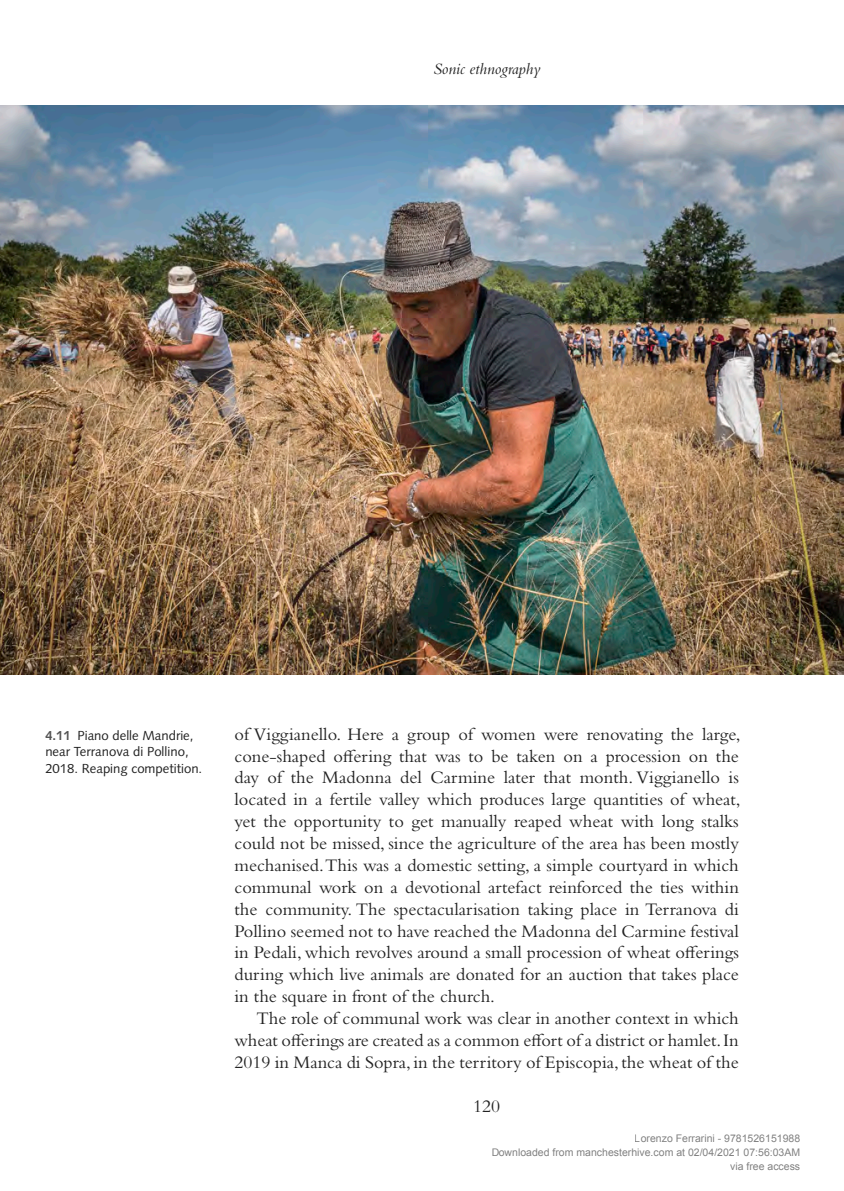
<style>
.page{position:relative;width:844px;height:1191px;background:#fff}
.page>*{position:absolute;margin:0;border:0;box-sizing:border-box;transform-origin:0 0}
.Text{font:18.38px/21.9px "Bembo Std";color:#222;text-align:justify}
.Text_T01{font:18.38px/21.9px "Bembo Std";color:#222;text-align:justify}
.t1{font:italic 16.62px "Bembo Std";color:#222}
.t2{font:13.12px/16.6px "Syntax LT Std";color:#222}
.t3{font:10.5px/14px "Arial";color:rgb(0 0 0/.5);text-align:right}
.s1{font-weight:700;color:#535353}
</style>
<div class="page">
<img style="left:0;top:105px;width:843px;height:569px">
<p class="t1" style="left:433px;top:59px;width:109px">Sonic ethnography</p>
<p class="t2" style="left:45px;top:727px;width:158px"><span class="s1">4.11</span> Piano delle Mandrie, near Terranova di Pollino,<br>2018. Reaping competition.</p>
<p class="Text" style="left:234px;top:722px;width:507px">of Viggianello. Here a group of women were renovating the large, cone-shaped offering that was to be taken on a procession on the day of the Madonna del Carmine later that month. Viggianello is located in a fertile valley which produces large quantities of wheat, yet the opportunity to get manually reaped wheat with long stalks could not be missed, since the agriculture of the area has been mostly mechanised. This was a domestic setting, a simple courtyard in which communal work on a devotional artefact reinforced the ties within the community. The spectacularisation taking place in Terranova di Pollino seemed not to have reached the Madonna del Carmine festival in Pedali, which revolves around a small procession of wheat offerings during which live animals are donated for an auction that takes place in the square in front of the church.</p>
<p class="Text_T01" style="left:234px;top:1007px;width:505px;text-indent:22px">The role of communal work was clear in another context in which wheat offerings are created as a common effort of a district or hamlet. In 2019 in Manca di Sopra, in the territory of Episcopia, the wheat of the</p>
<p class="Text" style="left:473px;top:1094px;width:29px">120</p>
<p class="t3" style="left:491px;top:1131px;width:310px">Lorenzo Ferrarini - 9781526151988<br>Downloaded from manchesterhive.com at 02/04/2021 07:56:03AM via free access</p>
</div>
